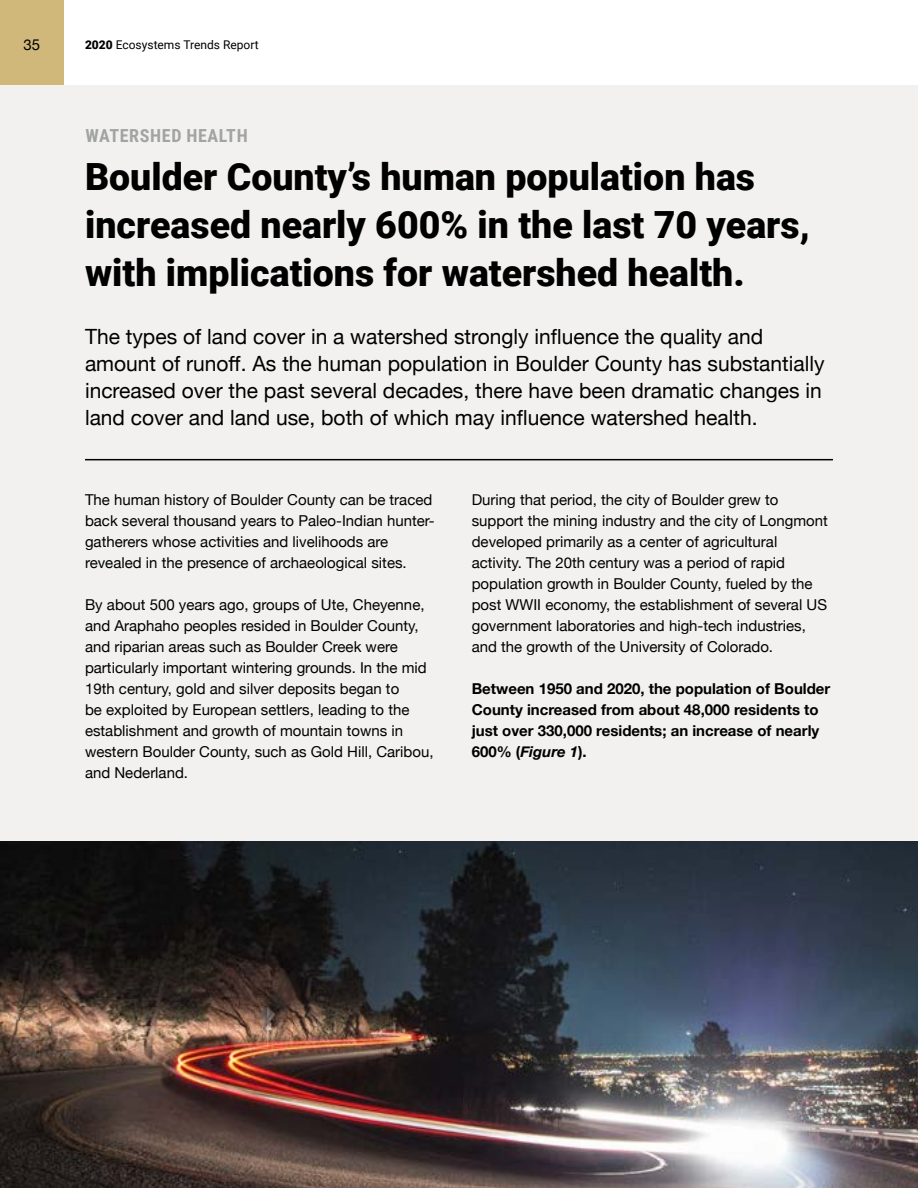
<style>
.page{position:relative;width:918px;height:1188px;background:#fff}
.page>*{position:absolute;margin:0;border:0;box-sizing:border-box;transform-origin:0 0}
.t1{font:900 37.5px/48px "Roboto";color:#000}
.t2{font:21px/27px "Helvetica Neue";color:#000}
.t3{font:700 18px "Roboto Condensed";letter-spacing:.035em;color:#a2a4a3}
.t4{font:15px/21px "Helvetica Neue";color:#000}
.t5{font:700 15px/21px "Helvetica Neue";color:#000}
.t6{font:12px "Roboto";color:#000}
.s1{font-weight:900}
.s2{font-style:italic}
</style>
<div class="page">
<div style="left:0;top:85px;width:918px;height:1103px;background:#f2f1f0"></div>
<hr style="left:85px;top:459px;width:748px;height:1px;background:#000">
<img style="left:0;top:841px;width:918px;height:347px">
<div style="left:0;top:0;width:64px;height:85px;background:#d0b87b"></div>
<p class="t4" style="left:24px;top:35px;width:18px">35</p>
<p class="t6" style="left:85px;top:36px;width:175px"><span class="s1">2020</span> Ecosystems Trends Report</p>
<p class="t3" style="left:85px;top:123px;width:164px">WATERSHED HEALTH</p>
<h1 class="t1" style="left:85px;top:151px;width:726px">Boulder County’s human population has increased nearly 600% in the last 70 years, with implications for watershed health.</h1>
<p class="t2" style="left:85px;top:324px;width:741px">The types of land cover in a watershed strongly influence the quality and amount of runoff. As the human population in Boulder County has substantially increased over the past several decades, there have been dramatic changes in land cover and land use, both of which may influence watershed health.</p>
<p class="t4" style="left:85px;top:490px;width:351px">The human history of Boulder County can be traced back several thousand years to Paleo-Indian hunter&shy;gatherers whose activities and livelihoods are revealed in the presence of archaeological sites.</p>
<p class="t4" style="left:85px;top:595px;width:350px">By about 500 years ago, groups of Ute, Cheyenne, and Araphaho peoples resided in Boulder County, and riparian areas such as Boulder Creek were particularly important wintering grounds. In the mid 19th century, gold and silver deposits began to<br>be exploited by European settlers, leading to the establishment and growth of mountain towns in western Boulder County, such as Gold Hill, Caribou, and Nederland.</p>
<p class="t4" style="left:472px;top:490px;width:358px">During that period, the city of Boulder grew to support the mining industry and the city of Longmont developed primarily as a center of agricultural activity. The 20th century was a period of rapid population growth in Boulder County, fueled by the post WWII economy, the establishment of several US government laboratories and high-tech industries, and the growth of the University of Colorado.</p>
<p class="t5" style="left:472px;top:679px;width:360px">Between 1950 and 2020, the population of Boulder County increased from about 48,000 residents to just over 330,000 residents; an increase of nearly 600% (<span class="s2">Figure 1</span>).</p>
</div>
